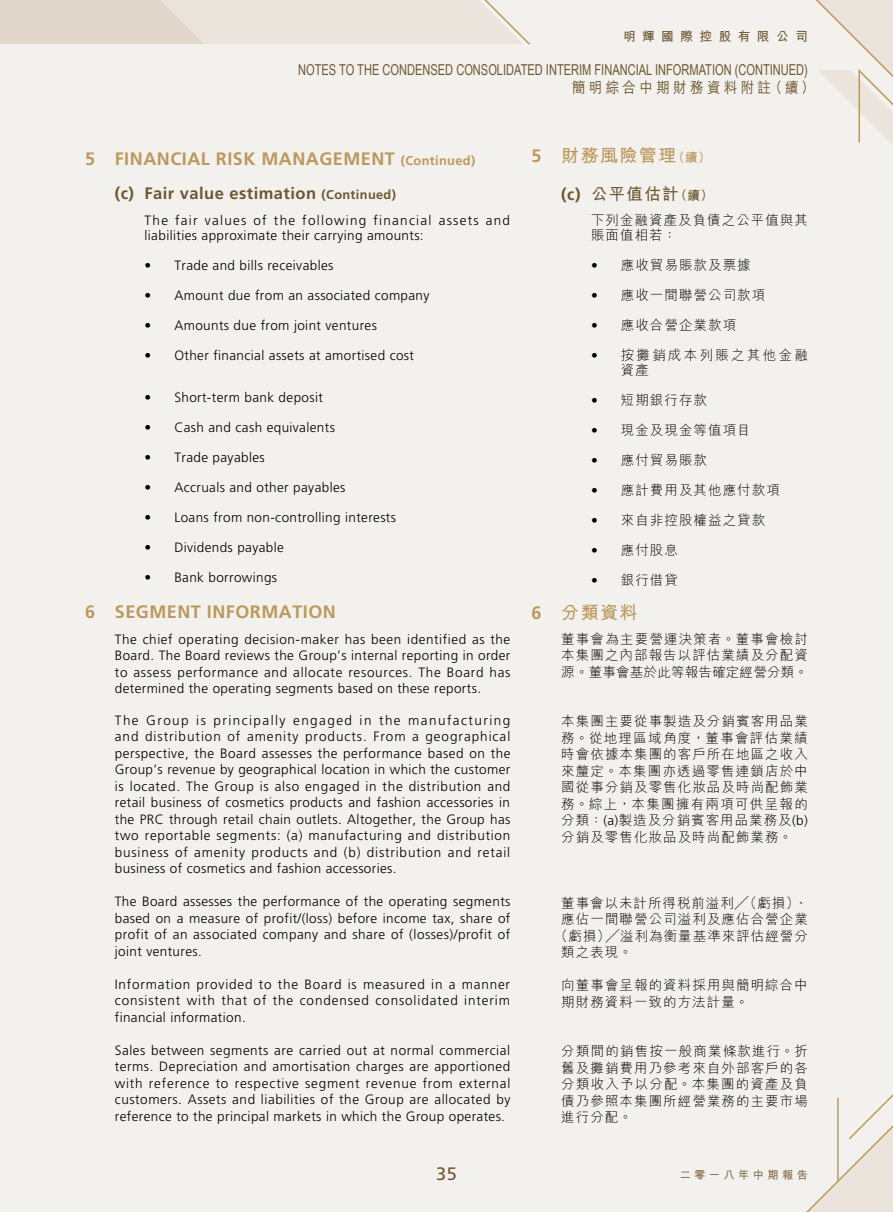
<style>
.page{position:relative;width:893px;height:1212px;background:#f3f1ed}
.page>*{position:absolute;margin:0;border:0;box-sizing:border-box;transform-origin:0 0}
.t1{font:700 18px "Frutiger LT Std";letter-spacing:.03em;color:#bb995d}
.t2{font:700 18px "M Hei HK";letter-spacing:.08em;color:#bb995d}
.t3{font:18px "Frutiger LT Std";color:#6d572f}
.t4{font:700 16.5px "Frutiger LT Std";letter-spacing:.03em;color:#6d572f}
.t5{font:700 16.5px "M Hei HK";letter-spacing:.08em;color:#6d572f}
.t6{font:15px "Arial Narrow";color:#6d572f;scale:.9 1}
.t7{font:500 15px "M Hei HK";letter-spacing:.25em;color:#6d572f;scale:.9 1}
.t8{font:300 13.5px/16.5px "Frutiger LT Std";letter-spacing:.03em;color:#000;text-align:justify}
.t9{font:300 13.5px/16.5px "M Hei HK";letter-spacing:.08em;color:#000;text-align:justify}
.t10{font:300 13.5px/15px "M Hei HK";letter-spacing:.17em;color:#000}
.t11{font:700 12.75px "M Hei HK";letter-spacing:.5em;color:#6d572f}
.t12{font:700 11.25px "M Hei HK";letter-spacing:.3em;color:#826d49}
.s1{font-size:12.75px}
.s2{font-family:"Frutiger LT Std"}
</style>
<div class="page">
<svg style="left:806px;top:1094px;width:87px;height:118px"></svg>
<svg style="left:0;top:0;width:530px;height:45px;background:#e7e0d6"></svg>
<hr style="left:837px;top:1098px;width:2px;height:83px;background:#bb995d">
<svg style="left:815px;top:0;width:78px;height:145px"></svg>
<p class="t11" style="left:623px;top:27px;width:186px">明輝國際控股有限公司</p>
<p class="t6" style="left:298px;top:58px;width:568px">NOTES TO THE CONDENSED CONSOLIDATED INTERIM FINANCIAL INFORMATION (CONTINUED)</p>
<p class="t7" style="left:572px;top:77px;width:271px">簡明綜合中期財務資料附註（續）</p>
<h1 class="t1" style="left:85px;top:148px;width:392px">5 FINANCIAL RISK MANAGEMENT <span class="s1">(Continued)</span></h1>
<p class="t4" style="left:115px;top:183px;width:283px">(c) Fair value estimation <span class="s1">(Continued)</span></p>
<p class="t8" style="left:145px;top:213px;width:367px;line-height:15px">The fair values of the following financial assets and liabilities approximate their carrying amounts:</p>
<p class="t8" style="left:145px;top:258px;width:190px">• Trade and bills receivables</p>
<p class="t8" style="left:145px;top:288px;width:286px">• Amount due from an associated company</p>
<p class="t8" style="left:145px;top:318px;width:234px">• Amounts due from joint ventures</p>
<p class="t8" style="left:145px;top:348px;width:271px">• Other financial assets at amortised cost</p>
<p class="t8" style="left:145px;top:390px;width:180px">• Short-term bank deposit</p>
<p class="t8" style="left:145px;top:420px;width:192px">• Cash and cash equivalents</p>
<p class="t8" style="left:145px;top:450px;width:122px">• Trade payables</p>
<p class="t8" style="left:145px;top:480px;width:202px">• Accruals and other payables</p>
<p class="t8" style="left:145px;top:510px;width:253px">• Loans from non-controlling interests</p>
<p class="t8" style="left:145px;top:540px;width:141px">• Dividends payable</p>
<p class="t8" style="left:145px;top:570px;width:134px">• Bank borrowings</p>
<h1 class="t1" style="left:85px;top:601px;width:252px">6 SEGMENT INFORMATION</h1>
<p class="t8" style="left:115px;top:631px;width:397px">The chief operating decision-maker has been identified as the Board. The Board reviews the Group’s internal reporting in order to assess performance and allocate resources. The Board has determined the operating segments based on these reports.</p>
<p class="t8" style="left:115px;top:712px;width:397px">The Group is principally engaged in the manufacturing and distribution of amenity products. From a geographical perspective, the Board assesses the performance based on the Group’s revenue by geographical location in which the customer is located. The Group is also engaged in the distribution and retail business of cosmetics products and fashion accessories in the PRC through retail chain outlets. Altogether, the Group has two reportable segments: (a) manufacturing and distribution business of amenity products and (b) distribution and retail business of cosmetics and fashion accessories.</p>
<p class="t8" style="left:115px;top:894px;width:397px">The Board assesses the performance of the operating segments based on a measure of profit/(loss) before income tax, share of profit of an associated company and share of (losses)/profit of joint ventures.</p>
<p class="t8" style="left:115px;top:976px;width:397px">Information provided to the Board is measured in a manner consistent with that of the condensed consolidated interim financial information.</p>
<p class="t8" style="left:115px;top:1042px;width:397px">Sales between segments are carried out at normal commercial terms. Depreciation and amortisation charges are apportioned with reference to respective segment revenue from external customers. Assets and liabilities of the Group are allocated by reference to the principal markets in which the Group operates.</p>
<h1 class="t3" style="left:436px;top:1163px;width:22px">35</h1>
<h1 class="t2" style="left:531px;top:143px;width:181px"><span class="s2">5</span> 財務風險管理<span class="s1">（續）</span></h1>
<p class="t5" style="left:561px;top:182px;width:154px"><span class="s2">(c)</span> 公平值估計<span class="s1">（續）</span></p>
<p class="t9" style="left:591px;top:212px;width:218px;line-height:15px">下列金融資產及負債之公平值與其賬面值相若：</p>
<p class="t9" style="left:591px;top:256px;width:161px"><span class="s2">•</span> 應收貿易賬款及票據</p>
<p class="t9" style="left:591px;top:286px;width:176px"><span class="s2">•</span> 應收一間聯營公司款項</p>
<p class="t9" style="left:591px;top:316px;width:147px"><span class="s2">•</span> 應收合營企業款項</p>
<p class="t10" style="left:621px;top:347px;width:189px;text-indent:-30px"><span class="s2">•</span> 按攤銷成本列賬之其他金融資產</p>
<p class="t9" style="left:591px;top:391px;width:118px"><span class="s2">•</span> 短期銀行存款</p>
<p class="t9" style="left:591px;top:421px;width:161px"><span class="s2">•</span> 現金及現金等值項目</p>
<p class="t9" style="left:591px;top:451px;width:118px"><span class="s2">•</span> 應付貿易賬款</p>
<p class="t9" style="left:591px;top:481px;width:190px"><span class="s2">•</span> 應計費用及其他應付款項</p>
<p class="t9" style="left:591px;top:511px;width:176px"><span class="s2">•</span> 來自非控股權益之貸款</p>
<p class="t9" style="left:591px;top:541px;width:88px"><span class="s2">•</span> 應付股息</p>
<p class="t9" style="left:591px;top:571px;width:88px"><span class="s2">•</span> 銀行借貸</p>
<h1 class="t2" style="left:531px;top:599px;width:107px"><span class="s2">6</span> 分類資料</h1>
<p class="t9" style="left:561px;top:630px;width:248px">董事會為主要營運決策者。董事會檢討本集團之內部報告以評估業績及分配資源。董事會基於此等報告確定經營分類。</p>
<p class="t9" style="left:561px;top:712px;width:248px">本集團主要從事製造及分銷賓客用品業務。從地理區域角度，董事會評估業績時會依據本集團的客戶所在地區之收入來釐定。本集團亦透過零售連鎖店於中國從事分銷及零售化妝品及時尚配飾業務。綜上，本集團擁有兩項可供呈報的分類：<span class="s2">(a)</span>製造及分銷賓客用品業務及<span class="s2">(b)</span>分銷及零售化妝品及時尚配飾業務。</p>
<p class="t9" style="left:561px;top:894px;width:248px">董事會以未計所得稅前溢利╱（虧損）、</p>
<p class="t9" style="left:561px;top:910px;width:248px">應佔一間聯營公司溢利及應佔合營企業</p>
<p class="t9" style="left:555px;top:927px;width:255px">（虧損）╱溢利為衡量基準來評估經營分</p>
<p class="t9" style="left:561px;top:943px;width:73px">類之表現。</p>
<p class="t9" style="left:561px;top:976px;width:248px">向董事會呈報的資料採用與簡明綜合中期財務資料一致的方法計量。</p>
<p class="t9" style="left:561px;top:1042px;width:248px">分類間的銷售按一般商業條款進行。折舊及攤銷費用乃參考來自外部客戶的各分類收入予以分配。本集團的資產及負債乃參照本集團所經營業務的主要市場進行分配。</p>
<p class="t12" style="left:680px;top:1167px;width:130px">二零一八年中期報告</p>
</div>
